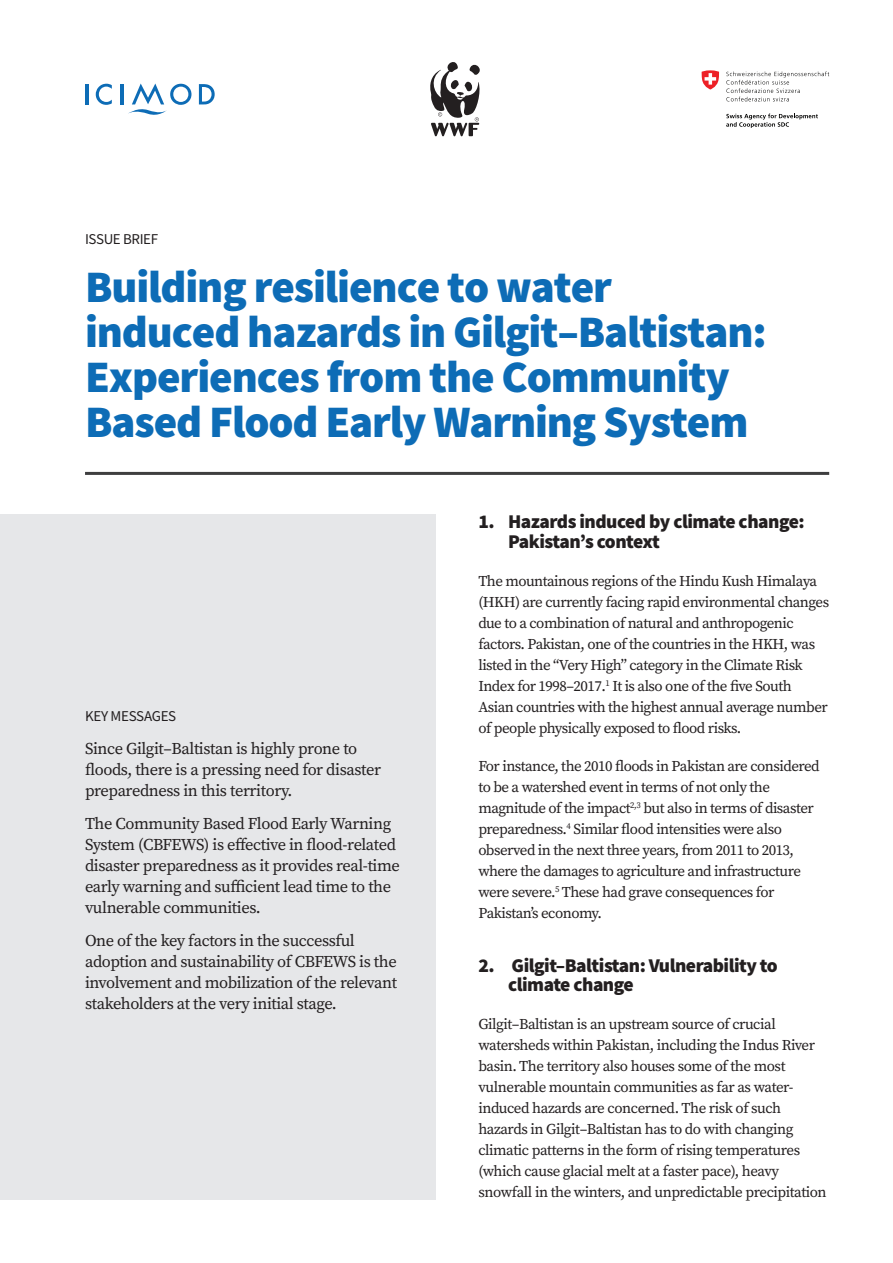
<style>
.page{position:relative;width:893px;height:1263px;background:#fff}
.page>*{position:absolute;margin:0;border:0;box-sizing:border-box;transform-origin:0 0}
.Head_3{font:900 45px/45px "Source Sans Pro";letter-spacing:-.025em;color:#0d6cb6}
.Head_1{font:900 19.5px/19.5px "Source Sans Pro";letter-spacing:-.025em;color:#231f20}
.t1{font:16.5px/21px "Source Serif Variable";letter-spacing:-.025em;color:#231f20}
.Body{font:15px/21px "Source Serif Variable";letter-spacing:-.035em;color:#231f20}
.Default{font:15px "Source Sans Pro";letter-spacing:-.025em;color:#231f20}
</style>
<div class="page">
<hr style="left:85px;top:84px;width:3px;height:20px;background:#0d6cb6">
<svg style="left:96px;top:84px;width:16px;height:21px"></svg>
<hr style="left:121px;top:84px;width:3px;height:20px;background:#0d6cb6">
<svg style="left:199px;top:84px;width:16px;height:20px"></svg>
<svg style="left:128px;top:84px;width:63px;height:31px"></svg>
<hr style="left:85px;top:472px;width:744px;height:3px;background:#3e3e3f">
<div style="left:0;top:514px;width:436px;height:685px;background:#e6e7e9"></div>
<svg style="left:430px;top:62px;width:50px;height:74px"></svg>
<svg style="left:726px;top:71px;width:103px;height:30px"></svg>
<svg style="left:726px;top:114px;width:92px;height:14px"></svg>
<svg style="left:702px;top:70px;width:17px;height:19px"></svg>
<p class="Default" style="left:85px;top:229px;width:75px">ISSUE BRIEF</p>
<p class="Head_3" style="left:85px;top:263px;width:683px">Building resilience to water induced hazards in Gilgit–Baltistan:<br>Experiences from the Community Based Flood Early Warning System</p>
<p class="Default" style="left:85px;top:706px;width:93px">KEY MESSAGES</p>
<p class="t1" style="left:85px;top:738px;width:298px">Since Gilgit–Baltistan is highly prone to floods, there is a pressing need for disaster preparedness in this territory.</p>
<p class="t1" style="left:85px;top:813px;width:316px">The Community Based Flood Early Warning System (CBFEWS) is effective in flood-related disaster preparedness as it provides real-time early warning and sufficient lead time to the vulnerable communities.</p>
<p class="t1" style="left:85px;top:930px;width:313px">One of the key factors in the successful adoption and sustainability of CBFEWS is the involvement and mobilization of the relevant stakeholders at the very initial stage.</p>
<p class="Head_1" style="left:508px;top:512px;width:298px;text-indent:-30px">1. Hazards induced by climate change:<br>Pakistan’s context</p>
<p class="Body" style="left:478px;top:570px;width:352px">The mountainous regions of the Hindu Kush Himalaya (HKH) are currently facing rapid environmental changes due to a combination of natural and anthropogenic factors. Pakistan, one of the countries in the HKH, was listed in the “Very High” category in the Climate Risk Index for 1998–2017.<sup>1</sup> It is also one of the five South Asian countries with the highest annual average number of people physically exposed to flood risks.</p>
<p class="Body" style="left:478px;top:755px;width:343px">For instance, the 2010 floods in Pakistan are considered to be a watershed event in terms of not only the magnitude of the impact<sup>2,3</sup> but also in terms of disaster preparedness.<sup>4</sup> Similar flood intensities were also observed in the next three years, from 2011 to 2013, where the damages to agriculture and infrastructure were severe.<sup>5</sup> These had grave consequences for Pakistan’s economy.</p>
<p class="Head_1" style="left:508px;top:955px;width:271px;text-indent:-30px">2. Gilgit–Baltistan: Vulnerability to climate change</p>
<p class="Body" style="left:478px;top:1013px;width:350px">Gilgit–Baltistan is an upstream source of crucial watersheds within Pakistan, including the Indus River basin. The territory also houses some of the most vulnerable mountain communities as far as water&shy;induced hazards are concerned. The risk of such hazards in Gilgit–Baltistan has to do with changing climatic patterns in the form of rising temperatures (which cause glacial melt at a faster pace), heavy snowfall in the winters, and unpredictable precipitation</p>
</div>
